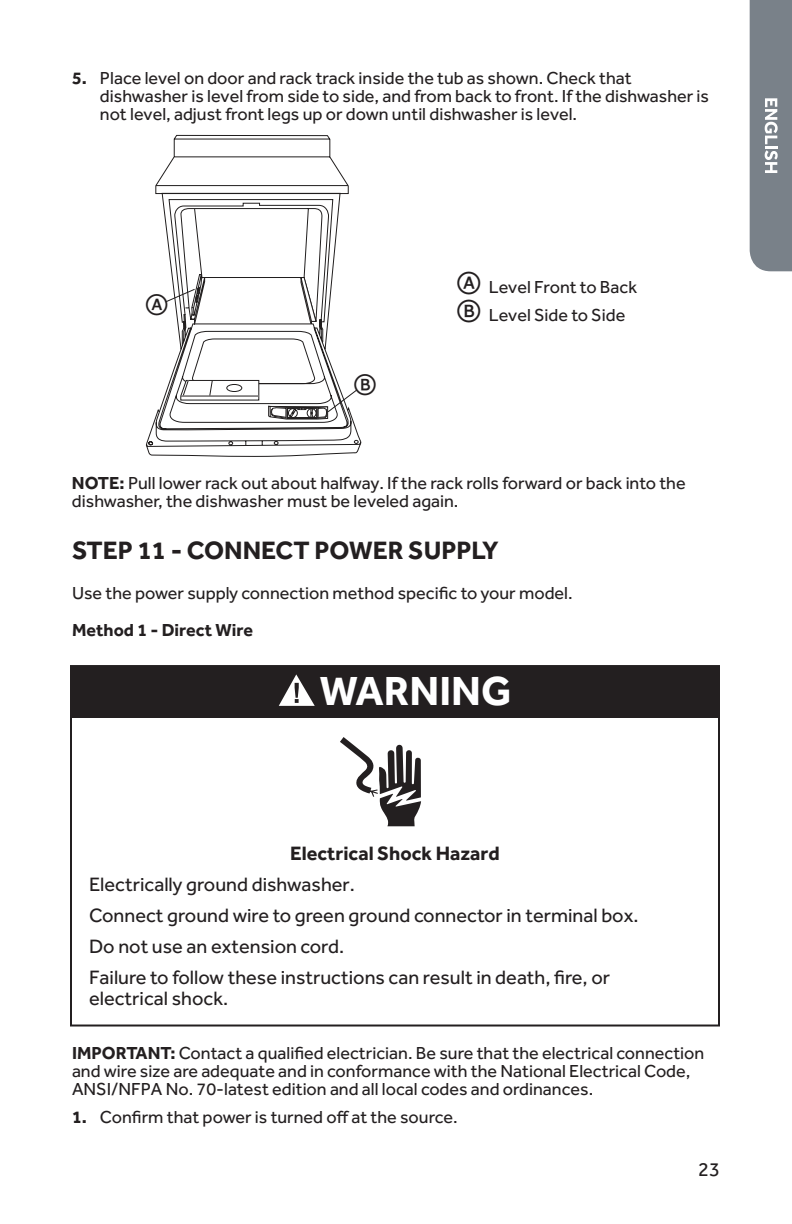
<style>
.page{position:relative;width:792px;height:1224px;background:#fff}
.page>*{position:absolute;margin:0;border:0;box-sizing:border-box;transform-origin:0 0}
.t1{font:700 42px "Effra";color:#fff}
.t2{font:28px "LTC Circled Caps";color:#231f20}
.t3{font:700 26px "Effra";color:#231f20}
.t4{font:20px/31px "Effra";color:#231f20}
.t5{font:700 20px "Effra";color:#231f20}
.t6{font:18px/18px "Effra";color:#231f20}
.t7{font:700 18px "Effra";color:#231f20}
.s1{font-weight:700}
.s2{font-family:"LTC Circled Caps";font-size:30px}
</style>
<div class="page">
<div style="left:750px;top:0;width:42px;height:271px;background:#798189"></div>
<svg style="left:146px;top:135px;width:216px;height:322px"></svg>
<svg style="left:164px;top:273px;width:194px;height:150px"></svg>
<div style="left:227px;top:384px;width:15px;height:8px;background:#fff;border-radius:50%"></div>
<div style="left:226px;top:384px;width:16px;height:8px;border:1px solid #211e1e;border-radius:50%"></div>
<div style="left:71px;top:666px;width:648px;height:52px;background:#231f20"></div>
<svg style="left:279px;top:674px;width:36px;height:32px"></svg>
<svg style="left:340px;top:737px;width:81px;height:89px"></svg>
<p class="t6" style="left:100px;top:69px;width:611px;text-indent:-28px"><span class="s1">5.</span> Place level on door and rack track inside the tub as shown. Check that dishwasher is level from side to side, and from back to front. If the dishwasher is not level, adjust front legs up or down until dishwasher is level.</p>
<h2 class="t2" style="left:146px;top:288px;width:23px">a</h2>
<h2 class="t2" style="left:354px;top:368px;width:23px">b</h2>
<p class="t6" style="left:457px;top:272px;width:181px;line-height:28px"><span class="s2">a</span> Level Front to Back <span class="s2">b</span> Level Side to Side</p>
<p class="t6" style="left:72px;top:474px;width:615px"><span class="s1">NOTE:</span> Pull lower rack out about halfway. If the rack rolls forward or back into the dishwasher, the dishwasher must be leveled again.</p>
<h3 class="t3" style="left:72px;top:535px;width:428px">STEP 11 - CONNECT POWER SUPPLY</h3>
<p class="t6" style="left:72px;top:584px;width:502px">Use the power supply connection method specific to your model.</p>
<p class="t7" style="left:72px;top:619px;width:182px">Method 1 - Direct Wire</p>
<h1 class="t1" style="left:320px;top:666px;width:193px">WARNING</h1>
<p class="t5" style="left:290px;top:841px;width:211px">Electrical Shock Hazard</p>
<p class="t4" style="left:89px;top:869px;width:551px">Electrically ground dishwasher.<br>Connect ground wire to green ground connector in terminal box.<br>Do not use an extension cord.<br>Failure to follow these instructions can result in death, fire, or</p>
<p class="t4" style="left:89px;top:983px;width:141px">electrical shock.</p>
<p class="t6" style="left:72px;top:1043px;width:634px"><span class="s1">IMPORTANT:</span> Contact a qualified electrician. Be sure that the electrical connection and wire size are adequate and in conformance with the National Electrical Code,<br>ANSI/NFPA No. 70-latest edition and all local codes and ordinances.</p>
<p class="t6" style="left:72px;top:1107px;width:387px"><span class="s1">1.</span> Confirm that power is turned off at the source.</p>
<p class="t4" style="left:698px;top:1153px;width:23px">23</p>
</div>
